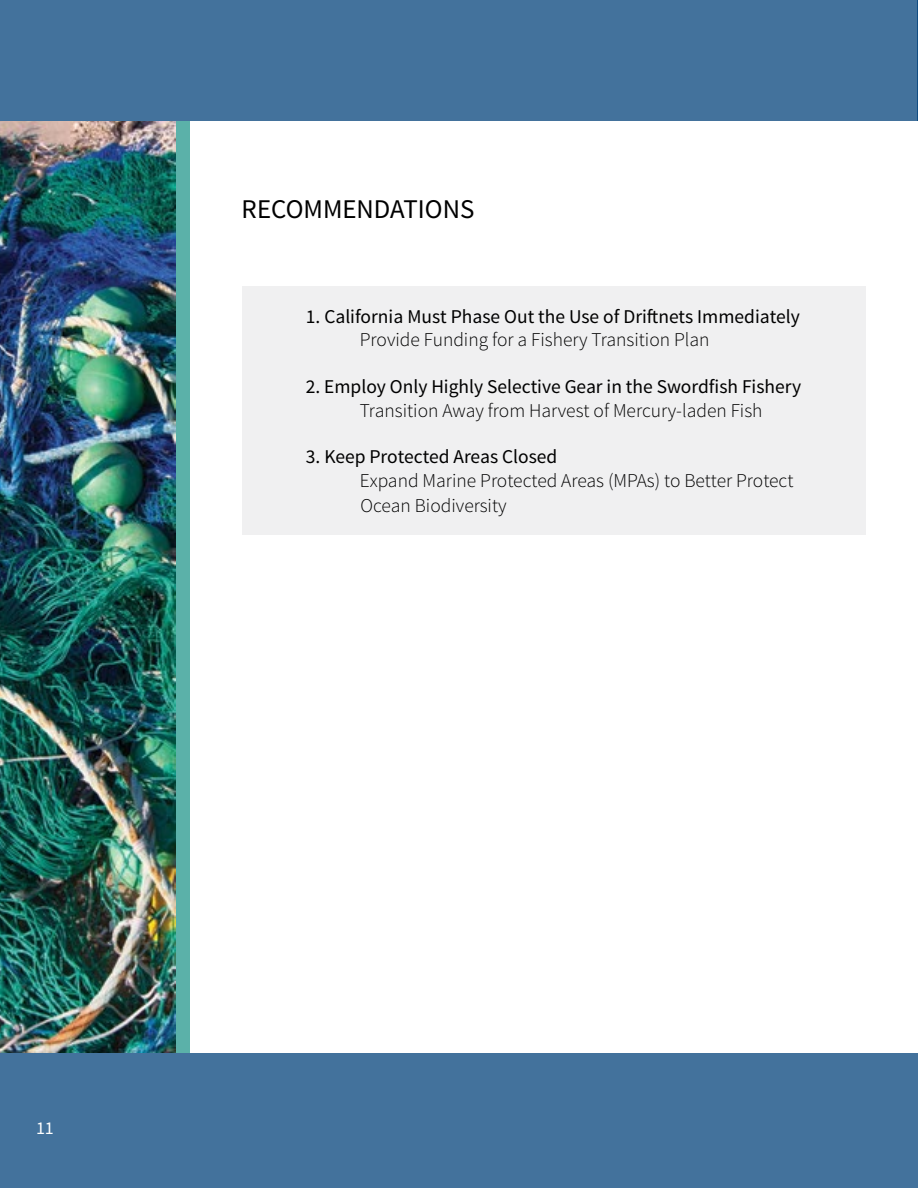
<style>
.page{position:relative;width:918px;height:1188px;background:#fff}
.page>*{position:absolute;margin:0;border:0;box-sizing:border-box;transform-origin:0 0}
.t1{font:27px "Source Sans Pro";color:#000}
.t2{font:300 19.5px "Source Sans Pro";color:#000}
.t3{font:19.5px "Source Sans Pro";color:#000}
.t4{font:18px "Source Sans Pro";color:#fff}
</style>
<div class="page">
<div style="left:0;top:121px;width:190px;height:932px;background:linear-gradient(to bottom,#5bb1a9,#5bb1a9)"></div>
<img style="left:0;top:122px;width:175px;height:931px">
<div style="left:0;top:0;width:918px;height:122px;background:#43729c"></div>
<hr style="left:917px;top:0;width:1px;height:122px;background:#004179">
<div style="left:0;top:1053px;width:918px;height:135px;background:#43729c"></div>
<div style="left:242px;top:286px;width:623px;height:248px;background:#f0f0f1"></div>
<h1 class="t1" style="left:242px;top:193px;width:234px">RECOMMENDATIONS</h1>
<p class="t3" style="left:306px;top:304px;width:496px">1. California Must Phase Out the Use of Driftnets Immediately</p>
<p class="t2" style="left:360px;top:328px;width:351px">Provide Funding for a Fishery Transition Plan</p>
<p class="t3" style="left:306px;top:375px;width:497px">2. Employ Only Highly Selective Gear in the Swordfish Fishery</p>
<p class="t2" style="left:360px;top:398px;width:404px">Transition Away from Harvest of Mercury-laden Fish</p>
<p class="t3" style="left:306px;top:445px;width:253px">3. Keep Protected Areas Closed</p>
<p class="t2" style="left:360px;top:469px;width:435px">Expand Marine Protected Areas (MPAs) to Better Protect</p>
<p class="t2" style="left:361px;top:493px;width:148px">Ocean Biodiversity</p>
<p class="t4" style="left:36px;top:1117px;width:19px">11</p>
</div>
